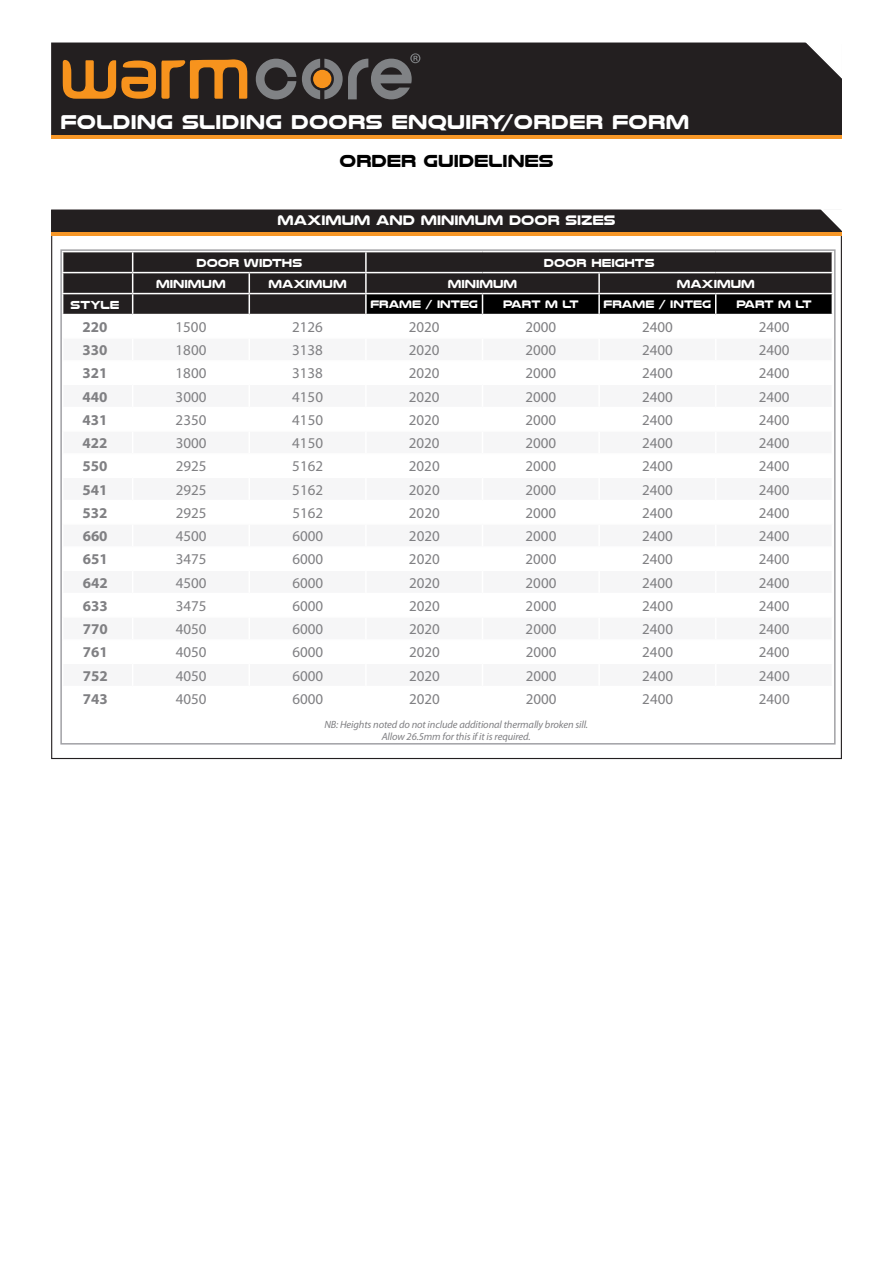
<style>
.page{position:relative;width:893px;height:1263px;background:#fff}
.page>*{position:absolute;margin:0;border:0;box-sizing:border-box;transform-origin:0 0}
.t1{font:700 20.7px "Nulshock Rg";letter-spacing:.015em;color:#fff}
.t2{font:700 18px "Nulshock Rg";color:#000}
.t3{font:15px "Myriad Pro";color:#808083}
.t4{font:700 15px "Myriad Pro";color:#808083}
.t5{font:700 14.25px "Nulshock Rg";color:#fff}
.t6{font:700 12px "Nulshock Rg";color:#fff}
.t7{font:700 11.25px "Nulshock Rg";color:#fff}
.t8{font:italic 10.5px/12.6px "Myriad Pro";letter-spacing:-.01em;color:#808083;text-align:center}
</style>
<div class="page">
<div style="left:52px;top:43px;width:789px;height:95px;background:#231f20"></div>
<hr style="left:51px;top:135px;width:791px;height:4px;background:#f79727">
<svg style="left:805px;top:42px;width:37px;height:39px"></svg>
<svg style="left:256px;top:59px;width:40px;height:40px"></svg>
<svg style="left:63px;top:59px;width:184px;height:40px"></svg>
<svg style="left:302px;top:53px;width:118px;height:46px"></svg>
<svg style="left:63px;top:252px;width:302px;height:62px;background:#2a2627"></svg>
<hr style="left:62px;top:272px;width:71px;height:1px;background:#fff">
<hr style="left:133px;top:272px;width:116px;height:1px;background:#fff">
<hr style="left:249px;top:272px;width:117px;height:1px;background:#fff">
<hr style="left:62px;top:293px;width:71px;height:1px;background:#fff">
<hr style="left:133px;top:293px;width:116px;height:1px;background:#fff">
<hr style="left:249px;top:293px;width:117px;height:1px;background:#fff">
<svg style="left:132px;top:252px;width:1px;height:63px"></svg>
<svg style="left:249px;top:273px;width:1px;height:42px"></svg>
<svg style="left:366px;top:252px;width:467px;height:63px;background:#292728"></svg>
<div style="left:52px;top:210px;width:789px;height:21px;background:#231f20"></div>
<div style="left:51px;top:210px;width:791px;height:22px;border:2px solid #231f20"></div>
<hr style="left:51px;top:232px;width:791px;height:4px;background:#f79727">
<svg style="left:820px;top:209px;width:22px;height:23px"></svg>
<h1 class="t1" style="left:60px;top:109px;width:630px">FOLDING SLIDING DOORS ENQUIRY/ORDER FORM</h1>
<p class="t2" style="left:340px;top:150px;width:215px">ORDER GUIDELINES</p>
<p class="t5" style="left:278px;top:211px;width:339px">MAXIMUM AND MINIMUM DOOR SIZES</p>
<p class="t6" style="left:196px;top:255px;width:107px">DOOR WIDTHS</p>
<p class="t6" style="left:544px;top:255px;width:112px">DOOR HEIGHTS</p>
<p class="t6" style="left:156px;top:276px;width:71px">MINIMUM</p>
<p class="t6" style="left:268px;top:276px;width:80px">MAXIMUM</p>
<p class="t6" style="left:448px;top:276px;width:71px">MINIMUM</p>
<p class="t6" style="left:677px;top:276px;width:80px">MAXIMUM</p>
<p class="t6" style="left:71px;top:297px;width:50px">STYLE</p>
<p class="t7" style="left:370px;top:297px;width:109px">FRAME / INTEG</p>
<p class="t7" style="left:503px;top:297px;width:77px">PART M LT</p>
<p class="t7" style="left:604px;top:297px;width:109px">FRAME / INTEG</p>
<p class="t7" style="left:736px;top:297px;width:77px">PART M LT</p>
<p class="t4" style="left:83px;top:317px;width:26px">220</p>
<p class="t3" style="left:176px;top:319px;width:32px">1500</p>
<p class="t3" style="left:292px;top:319px;width:32px">2126</p>
<p class="t3" style="left:409px;top:319px;width:32px">2020</p>
<p class="t3" style="left:525px;top:319px;width:32px">2000</p>
<p class="t3" style="left:642px;top:319px;width:32px">2400</p>
<p class="t3" style="left:759px;top:319px;width:32px">2400</p>
<p class="t4" style="left:83px;top:340px;width:26px">330</p>
<p class="t3" style="left:176px;top:342px;width:32px">1800</p>
<p class="t3" style="left:292px;top:342px;width:32px">3138</p>
<p class="t3" style="left:409px;top:342px;width:32px">2020</p>
<p class="t3" style="left:525px;top:342px;width:32px">2000</p>
<p class="t3" style="left:642px;top:342px;width:32px">2400</p>
<p class="t3" style="left:759px;top:342px;width:32px">2400</p>
<p class="t4" style="left:83px;top:363px;width:26px">321</p>
<p class="t3" style="left:176px;top:365px;width:32px">1800</p>
<p class="t3" style="left:292px;top:365px;width:32px">3138</p>
<p class="t3" style="left:409px;top:365px;width:32px">2020</p>
<p class="t3" style="left:525px;top:365px;width:32px">2000</p>
<p class="t3" style="left:642px;top:365px;width:32px">2400</p>
<p class="t3" style="left:759px;top:365px;width:32px">2400</p>
<p class="t4" style="left:83px;top:387px;width:26px">440</p>
<p class="t3" style="left:176px;top:388px;width:32px">3000</p>
<p class="t3" style="left:292px;top:388px;width:32px">4150</p>
<p class="t3" style="left:409px;top:388px;width:32px">2020</p>
<p class="t3" style="left:525px;top:388px;width:32px">2000</p>
<p class="t3" style="left:642px;top:388px;width:32px">2400</p>
<p class="t3" style="left:759px;top:388px;width:32px">2400</p>
<p class="t4" style="left:83px;top:410px;width:26px">431</p>
<p class="t3" style="left:176px;top:412px;width:32px">2350</p>
<p class="t3" style="left:292px;top:412px;width:32px">4150</p>
<p class="t3" style="left:409px;top:412px;width:32px">2020</p>
<p class="t3" style="left:525px;top:412px;width:32px">2000</p>
<p class="t3" style="left:642px;top:412px;width:32px">2400</p>
<p class="t3" style="left:759px;top:412px;width:32px">2400</p>
<p class="t4" style="left:83px;top:433px;width:26px">422</p>
<p class="t3" style="left:176px;top:435px;width:32px">3000</p>
<p class="t3" style="left:292px;top:435px;width:32px">4150</p>
<p class="t3" style="left:409px;top:435px;width:32px">2020</p>
<p class="t3" style="left:525px;top:435px;width:32px">2000</p>
<p class="t3" style="left:642px;top:435px;width:32px">2400</p>
<p class="t3" style="left:759px;top:435px;width:32px">2400</p>
<p class="t4" style="left:83px;top:456px;width:26px">550</p>
<p class="t3" style="left:176px;top:458px;width:32px">2925</p>
<p class="t3" style="left:292px;top:458px;width:32px">5162</p>
<p class="t3" style="left:409px;top:458px;width:32px">2020</p>
<p class="t3" style="left:525px;top:458px;width:32px">2000</p>
<p class="t3" style="left:642px;top:458px;width:32px">2400</p>
<p class="t3" style="left:759px;top:458px;width:32px">2400</p>
<p class="t4" style="left:83px;top:480px;width:26px">541</p>
<p class="t3" style="left:176px;top:481px;width:32px">2925</p>
<p class="t3" style="left:292px;top:481px;width:32px">5162</p>
<p class="t3" style="left:409px;top:481px;width:32px">2020</p>
<p class="t3" style="left:526px;top:481px;width:32px">2000</p>
<p class="t3" style="left:642px;top:481px;width:32px">2400</p>
<p class="t3" style="left:759px;top:481px;width:32px">2400</p>
<p class="t4" style="left:83px;top:503px;width:26px">532</p>
<p class="t3" style="left:176px;top:505px;width:32px">2925</p>
<p class="t3" style="left:292px;top:505px;width:32px">5162</p>
<p class="t3" style="left:409px;top:505px;width:32px">2020</p>
<p class="t3" style="left:526px;top:505px;width:32px">2000</p>
<p class="t3" style="left:642px;top:505px;width:32px">2400</p>
<p class="t3" style="left:759px;top:505px;width:32px">2400</p>
<p class="t4" style="left:83px;top:526px;width:26px">660</p>
<p class="t3" style="left:176px;top:528px;width:32px">4500</p>
<p class="t3" style="left:292px;top:528px;width:32px">6000</p>
<p class="t3" style="left:409px;top:528px;width:32px">2020</p>
<p class="t3" style="left:526px;top:528px;width:32px">2000</p>
<p class="t3" style="left:642px;top:528px;width:32px">2400</p>
<p class="t3" style="left:759px;top:528px;width:32px">2400</p>
<p class="t4" style="left:83px;top:549px;width:26px">651</p>
<p class="t3" style="left:176px;top:551px;width:32px">3475</p>
<p class="t3" style="left:292px;top:551px;width:32px">6000</p>
<p class="t3" style="left:409px;top:551px;width:32px">2020</p>
<p class="t3" style="left:526px;top:551px;width:32px">2000</p>
<p class="t3" style="left:642px;top:551px;width:32px">2400</p>
<p class="t3" style="left:759px;top:551px;width:32px">2400</p>
<p class="t4" style="left:83px;top:573px;width:26px">642</p>
<p class="t3" style="left:176px;top:574px;width:32px">4500</p>
<p class="t3" style="left:292px;top:574px;width:32px">6000</p>
<p class="t3" style="left:409px;top:574px;width:32px">2020</p>
<p class="t3" style="left:526px;top:574px;width:32px">2000</p>
<p class="t3" style="left:642px;top:574px;width:32px">2400</p>
<p class="t3" style="left:759px;top:574px;width:32px">2400</p>
<p class="t4" style="left:83px;top:596px;width:26px">633</p>
<p class="t3" style="left:176px;top:598px;width:32px">3475</p>
<p class="t3" style="left:292px;top:598px;width:32px">6000</p>
<p class="t3" style="left:409px;top:598px;width:32px">2020</p>
<p class="t3" style="left:526px;top:598px;width:32px">2000</p>
<p class="t3" style="left:642px;top:598px;width:32px">2400</p>
<p class="t3" style="left:759px;top:598px;width:32px">2400</p>
<p class="t4" style="left:83px;top:619px;width:26px">770</p>
<p class="t3" style="left:176px;top:621px;width:32px">4050</p>
<p class="t3" style="left:292px;top:621px;width:32px">6000</p>
<p class="t3" style="left:409px;top:621px;width:32px">2020</p>
<p class="t3" style="left:526px;top:621px;width:32px">2000</p>
<p class="t3" style="left:642px;top:621px;width:32px">2400</p>
<p class="t3" style="left:759px;top:621px;width:32px">2400</p>
<p class="t4" style="left:83px;top:642px;width:26px">761</p>
<p class="t3" style="left:176px;top:644px;width:32px">4050</p>
<p class="t3" style="left:292px;top:644px;width:32px">6000</p>
<p class="t3" style="left:409px;top:644px;width:32px">2020</p>
<p class="t3" style="left:526px;top:644px;width:32px">2000</p>
<p class="t3" style="left:642px;top:644px;width:32px">2400</p>
<p class="t3" style="left:759px;top:644px;width:32px">2400</p>
<p class="t4" style="left:83px;top:666px;width:26px">752</p>
<p class="t3" style="left:176px;top:667px;width:32px">4050</p>
<p class="t3" style="left:292px;top:667px;width:32px">6000</p>
<p class="t3" style="left:409px;top:667px;width:32px">2020</p>
<p class="t3" style="left:526px;top:667px;width:32px">2000</p>
<p class="t3" style="left:642px;top:667px;width:32px">2400</p>
<p class="t3" style="left:759px;top:667px;width:32px">2400</p>
<p class="t4" style="left:83px;top:689px;width:26px">743</p>
<p class="t3" style="left:176px;top:691px;width:32px">4050</p>
<p class="t3" style="left:292px;top:691px;width:32px">6000</p>
<p class="t3" style="left:409px;top:691px;width:32px">2020</p>
<p class="t3" style="left:526px;top:691px;width:32px">2000</p>
<p class="t3" style="left:642px;top:691px;width:32px">2400</p>
<p class="t3" style="left:759px;top:691px;width:32px">2400</p>
<p class="t8" style="left:324px;top:718px;width:265px">NB: Heights noted do not include additional thermally broken sill.<br>Allow 26.5mm for this if it is required.</p>
</div>
